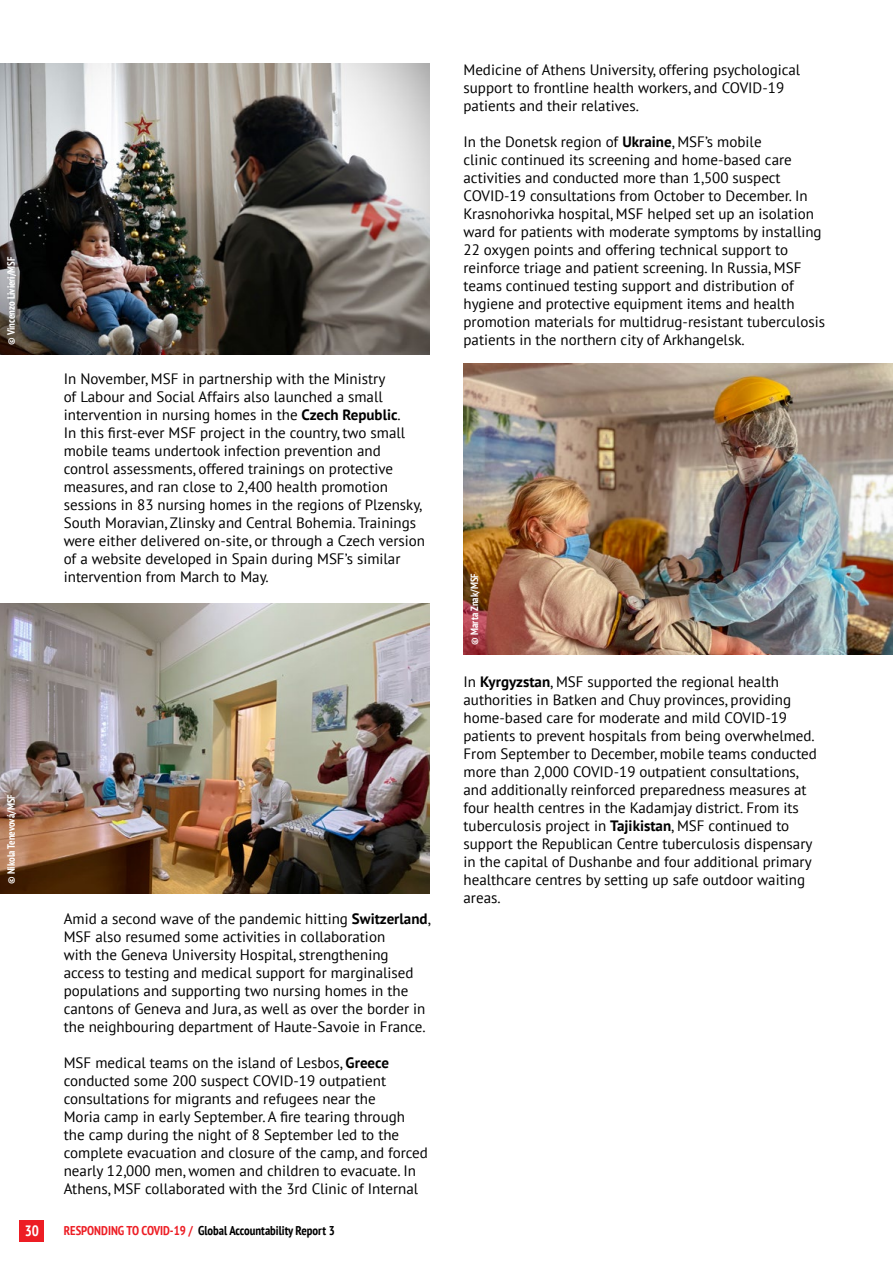
<style>
.page{position:relative;width:893px;height:1263px;background:#fff}
.page>*{position:absolute;margin:0;border:0;box-sizing:border-box;transform-origin:0 0}
.t1{font:15px/18px "PT Sans";color:#000}
.t2{font:700 condensed 15px "PT Sans";color:#fff}
.t3{font:700 condensed 12.75px "PT Sans";color:#000}
.t4{font:700 condensed 10.5px "PT Sans";color:#fff}
.s1{font-weight:700}
.s2{color:#ed1d24}
</style>
<div class="page">
<div style="left:20px;top:1220px;width:24px;height:22px;background:#ed1d24"></div>
<img style="left:463px;top:364px;width:430px;height:291px">
<img style="left:0;top:64px;width:429px;height:291px">
<img style="left:0;top:603px;width:429px;height:291px">
<p class="t4" style="left:4px;top:345px;width:90px;rotate:-90deg">© Vincenzo Livieri/MSF</p>
<p class="t1" style="left:64px;top:369px;width:363px">In November, MSF in partnership with the Ministry<br>of Labour and Social Affairs also launched a small intervention in nursing homes in the <span class="s1">Czech Republic</span>.<br>In this first-ever MSF project in the country, two small mobile teams undertook infection prevention and control assessments, offered trainings on protective measures, and ran close to 2,400 health promotion sessions in 83 nursing homes in the regions of Plzensky, South Moravian, Zlinsky and Central Bohemia. Trainings were either delivered on-site, or through a Czech version of a website developed in Spain during MSF’s similar intervention from March to May.</p>
<p class="t4" style="left:4px;top:884px;width:91px;rotate:-90deg">© Nikola Tenevová/MSF</p>
<p class="t1" style="left:64px;top:909px;width:368px">Amid a second wave of the pandemic hitting <span class="s1">Switzerland</span>, MSF also resumed some activities in collaboration<br>with the Geneva University Hospital, strengthening access to testing and medical support for marginalised populations and supporting two nursing homes in the cantons of Geneva and Jura, as well as over the border in the neighbouring department of Haute-Savoie in France.</p>
<p class="t1" style="left:64px;top:1053px;width:366px">MSF medical teams on the island of Lesbos, <span class="s1">Greece </span>conducted some 200 suspect COVID-19 outpatient consultations for migrants and refugees near the<br>Moria camp in early September. A fire tearing through the camp during the night of 8 September led to the complete evacuation and closure of the camp, and forced nearly 12,000 men, women and children to evacuate. In Athens, MSF collaborated with the 3rd Clinic of Internal</p>
<p class="t2" style="left:25px;top:1221px;width:16px">30</p>
<p class="t3" style="left:64px;top:1222px;width:272px"><span class="s2">RESPONDING TO COVID-19 /</span> Global Accountability Report 3</p>
<p class="t1" style="left:463px;top:60px;width:338px">Medicine of Athens University, offering psychological support to frontline health workers, and COVID-19 patients and their relatives.</p>
<p class="t1" style="left:463px;top:132px;width:363px">In the Donetsk region of <span class="s1">Ukraine</span>, MSF’s mobile<br>clinic continued its screening and home-based care activities and conducted more than 1,500 suspect COVID-19 consultations from October to December. In Krasnohorivka hospital, MSF helped set up an isolation ward for patients with moderate symptoms by installing 22 oxygen points and offering technical support to reinforce triage and patient screening. In Russia, MSF teams continued testing support and distribution of hygiene and protective equipment items and health promotion materials for multidrug-resistant tuberculosis patients in the northern city of Arkhangelsk.</p>
<p class="t4" style="left:467px;top:645px;width:73px;rotate:-90deg">© Marta Znak/MSF</p>
<p class="t1" style="left:463px;top:672px;width:355px">In <span class="s1">Kyrgyzstan</span>, MSF supported the regional health authorities in Batken and Chuy provinces, providing home-based care for moderate and mild COVID-19 patients to prevent hospitals from being overwhelmed.<br>From September to December, mobile teams conducted more than 2,000 COVID-19 outpatient consultations, and additionally reinforced preparedness measures at four health centres in the Kadamjay district. From its tuberculosis project in <span class="s1">Tajikistan</span>, MSF continued to support the Republican Centre tuberculosis dispensary in the capital of Dushanbe and four additional primary healthcare centres by setting up safe outdoor waiting areas.</p>
</div>
